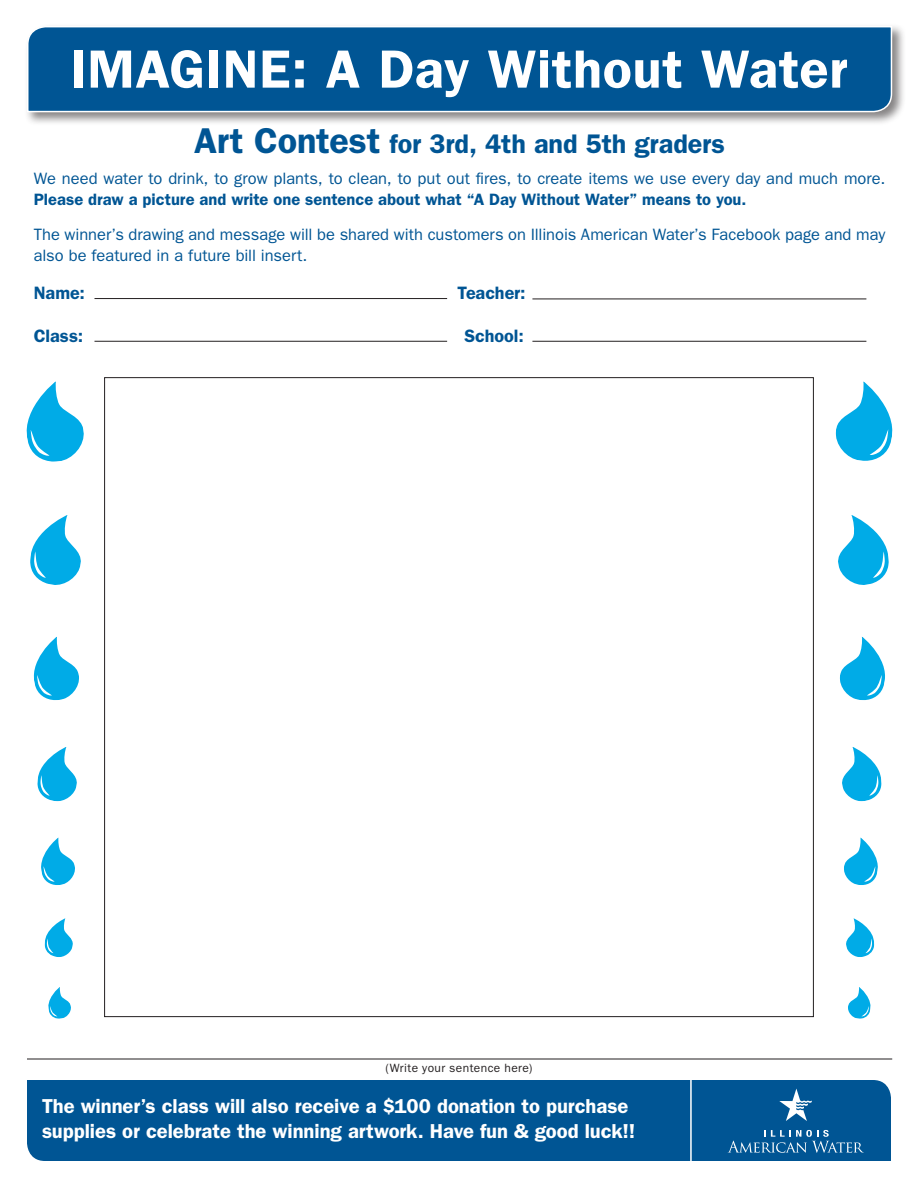
<style>
.page{position:relative;width:918px;height:1188px;background:#fff}
.page>*{position:absolute;margin:0;border:0;box-sizing:border-box;transform-origin:0 0}
.t1{font:600 54px "ITC Franklin Gothic Std";letter-spacing:.01em;color:#fff}
.t2{font:600 27px "ITC Franklin Gothic Std";color:#005594}
.t3{font:600 20.25px/25.5px "ITC Franklin Gothic Std";letter-spacing:-.005em;color:#fff}
.t4{font:600 18px "ITC Franklin Gothic Std";color:#005594}
.t5{font:16.5px/21px "ITC Franklin Gothic Std";color:#005594}
.t6{font:600 16.5px "ITC Franklin Gothic Std";color:#005594}
.t7{font:12px "ITC Franklin Gothic Std";letter-spacing:.035em;color:#231f20}
.s1{font-size:36px}
</style>
<div class="page">
<div style="left:27px;top:1080px;width:864px;height:81px;background:#005594"></div>
<div style="left:24px;top:23px;width:882px;height:103px;background:#231f20;opacity:.55"></div>
<svg style="left:26px;top:25px;width:867px;height:88px;background:#0d5d99"></svg>
<hr style="left:94px;top:341px;width:353px;height:1px;background:#231f20">
<hr style="left:532px;top:341px;width:334px;height:1px;background:#231f20">
<hr style="left:27px;top:1059px;width:865px;height:1px;background:#231f20">
<svg style="left:728px;top:1130px;width:136px;height:23px;background:#266ea4"></svg>
<svg style="left:779px;top:1089px;width:33px;height:32px"></svg>
<hr style="left:690px;top:1080px;width:2px;height:81px;background:#fff">
<svg style="left:26px;top:381px;width:58px;height:81px"></svg>
<svg style="left:835px;top:381px;width:58px;height:80px"></svg>
<svg style="left:48px;top:987px;width:23px;height:32px"></svg>
<svg style="left:848px;top:987px;width:23px;height:32px"></svg>
<svg style="left:44px;top:918px;width:29px;height:39px"></svg>
<svg style="left:846px;top:918px;width:29px;height:39px"></svg>
<svg style="left:30px;top:515px;width:51px;height:70px"></svg>
<svg style="left:838px;top:515px;width:51px;height:70px"></svg>
<svg style="left:33px;top:636px;width:46px;height:65px"></svg>
<svg style="left:839px;top:637px;width:46px;height:64px"></svg>
<svg style="left:37px;top:747px;width:40px;height:55px"></svg>
<svg style="left:842px;top:747px;width:40px;height:55px"></svg>
<svg style="left:41px;top:837px;width:34px;height:48px"></svg>
<svg style="left:844px;top:837px;width:34px;height:48px"></svg>
<hr style="left:94px;top:298px;width:353px;height:1px;background:#231f20">
<hr style="left:532px;top:299px;width:334px;height:1px;background:#231f20">
<h1 class="t1" style="left:71px;top:37px;width:778px">IMAGINE: A Day Without Water</h1>
<h2 class="t2" style="left:194px;top:128px;width:533px"><span class="s1">Art Contest</span> for 3rd, 4th and 5th graders</h2>
<p class="t5" style="left:34px;top:168px;width:853px">We need water to drink, to grow plants, to clean, to put out fires, to create items we use every day and much more.</p>
<p class="t6" style="left:34px;top:190px;width:714px">Please draw a picture and write one sentence about what “A Day Without Water” means to you.</p>
<p class="t5" style="left:34px;top:224px;width:853px">The winner’s drawing and message will be shared with customers on Illinois American Water’s Facebook page and may also be featured in a future bill insert.</p>
<p class="t4" style="left:34px;top:282px;width:53px">Name:</p>
<p class="t4" style="left:457px;top:282px;width:70px">Teacher:</p>
<p class="t4" style="left:34px;top:325px;width:51px">Class:</p>
<p class="t4" style="left:464px;top:325px;width:61px">School:</p>
<p class="t7" style="left:386px;top:1061px;width:148px">(Write your sentence here)</p>
<p class="t3" style="left:42px;top:1093px;width:595px">The winner’s class will also receive a $100 donation to purchase supplies or celebrate the winning artwork. Have fun &amp; good luck!!</p>
</div>
